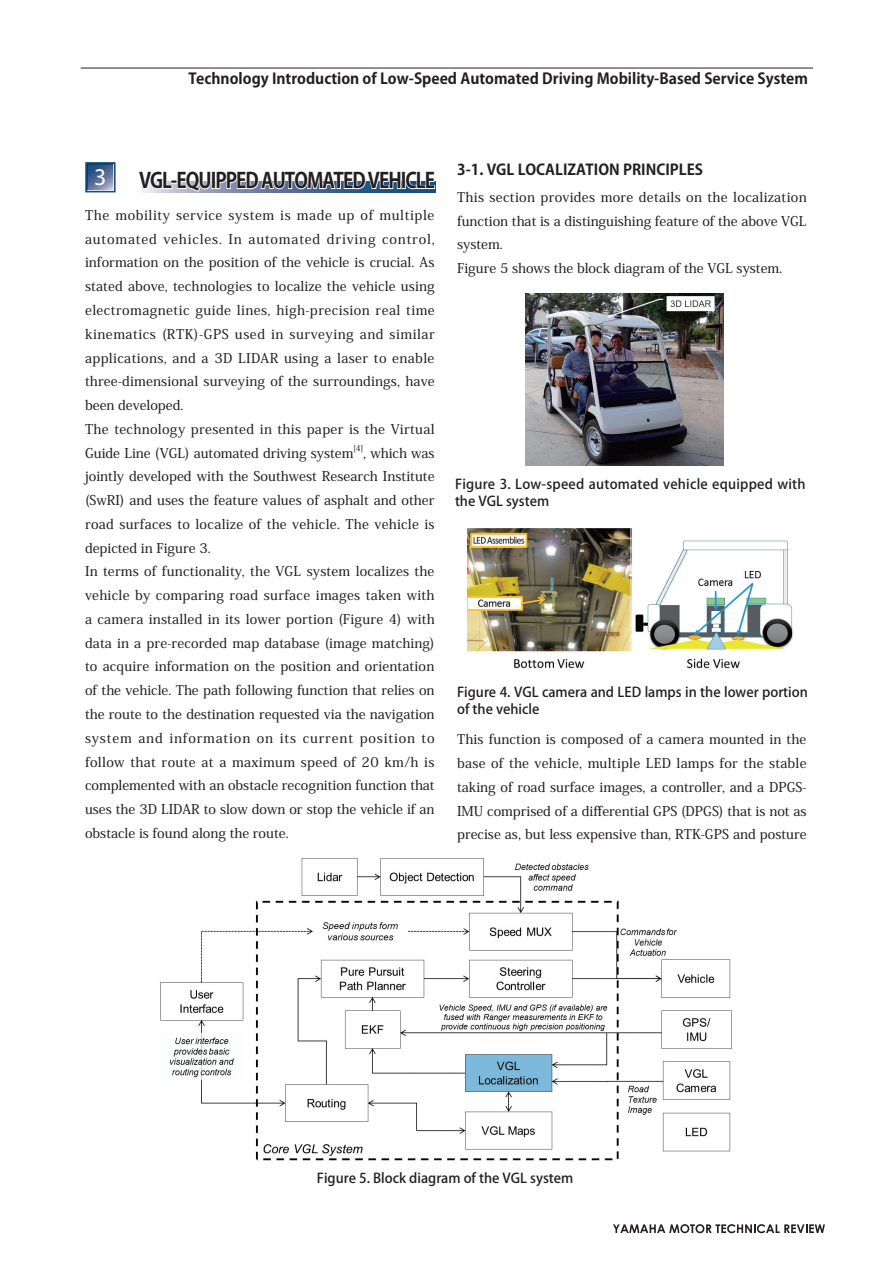
<style>
.page{position:relative;width:893px;height:1263px;background:#fff}
.page>*{position:absolute;margin:0;border:0;box-sizing:border-box;transform-origin:0 0}
.t1{font:700 24px "Times";color:#fff}
.本文_プロポーショナルメトリクス{font:700 21px "Koz Go Pro";letter-spacing:-.05em;color:#231f20;scale:.9 1}
.t2{font:700 15px "Koz Go Pro";color:#231f20}
.本文_プロポーショナルメトリクス_段落解{font:700 14.85px "Koz Go Pro";color:#231f20}
.本文_プロポーショナルメトリクス-2{font:500 13.5px/17px "Koz Go Pro";color:#231f20}
.本文_プロポーショナルメトリクス_段落解-2{font:500 13.35px/23.7px "Koz Min Pr 6 N";color:#231f20;text-align:justify}
.本文_プロポーショナルメトリクス_段落解-3{font:500 13.35px/23.7px "Koz Min Pr 6 N";letter-spacing:.025em;color:#231f20}
.本文_プロポーショナルメトリクス_段落解-4{font:500 7.8px "Koz Min Pr 6 N";color:#231f20}
</style>
<div class="page">
<hr style="left:81px;top:68px;width:732px;height:1px;background:#231f20">
<img style="left:525px;top:293px;width:198px;height:173px">
<img style="left:468px;top:528px;width:326px;height:141px">
<img style="left:160px;top:858px;width:572px;height:303px">
<svg style="left:88px;top:165px;width:25px;height:24px"></svg>
<div style="left:85px;top:162px;width:31px;height:30px;border:2px solid #144e82"></div>
<svg style="left:143px;top:181px;width:293px;height:12px"></svg>
<svg style="left:613px;top:1224px;width:212px;height:9px"></svg>
<p class="t2" style="left:188px;top:69px;width:621px">Technology Introduction of Low-Speed Automated Driving Mobility-Based Service System</p>
<p class="t1" style="left:94px;top:162px;width:14px">3</p>
<p class="本文_プロポーショナルメトリクス" style="left:139px;top:167px;width:330px">VGL-EQUIPPED AUTOMATED VEHICLE</p>
<p class="本文_プロポーショナルメトリクス_段落解-2" style="left:85px;top:203px;width:351px">The mobility service system is made up of multiple automated vehicles. In automated driving control, information on the position of the vehicle is crucial. As stated above, technologies to localize the vehicle using electromagnetic guide lines, high-precision real time kinematics (RTK)-GPS used in surveying and similar applications, and a 3D LIDAR using a laser to enable three-dimensional surveying of the surroundings, have been developed.</p>
<p class="本文_プロポーショナルメトリクス_段落解-3" style="left:85px;top:417px;width:351px">The technology presented in this paper is the Virtual<br>Guide Line (VGL) automated driving system</p>
<p class="本文_プロポーショナルメトリクス_段落解-4" style="left:353px;top:444px;width:11px">[4]</p>
<p class="本文_プロポーショナルメトリクス_段落解-2" style="left:85px;top:441px;width:351px;text-indent:278px">, which was jointly developed with the Southwest Research Institute (SwRI) and uses the feature values of asphalt and other road surfaces to localize of the vehicle. The vehicle is depicted in Figure 3.</p>
<p class="本文_プロポーショナルメトリクス_段落解-2" style="left:85px;top:560px;width:351px">In terms of functionality, the VGL system localizes the vehicle by comparing road surface images taken with a camera installed in its lower portion (Figure 4) with data in a pre-recorded map database (image matching) to acquire information on the position and orientation of the vehicle. The path following function that relies on the route to the destination requested via the navigation system and information on its current position to follow that route at a maximum speed of 20 km/h is complemented with an obstacle recognition function that uses the 3D LIDAR to slow down or stop the vehicle if an obstacle is found along the route.</p>
<p class="本文_プロポーショナルメトリクス_段落解" style="left:457px;top:160px;width:247px">3-1. VGL LOCALIZATION PRINCIPLES</p>
<p class="本文_プロポーショナルメトリクス_段落解-2" style="left:457px;top:185px;width:351px">This section provides more details on the localization function that is a distinguishing feature of the above VGL system.</p>
<p class="本文_プロポーショナルメトリクス_段落解-2" style="left:457px;top:257px;width:327px">Figure 5 shows the block diagram of the VGL system.</p>
<p class="本文_プロポーショナルメトリクス-2" style="left:455px;top:476px;width:352px">Figure 3. Low-speed automated vehicle equipped with the VGL system</p>
<p class="本文_プロポーショナルメトリクス-2" style="left:457px;top:684px;width:352px">Figure 4. VGL camera and LED lamps in the lower portion of the vehicle</p>
<p class="本文_プロポーショナルメトリクス_段落解-2" style="left:457px;top:728px;width:351px">This function is composed of a camera mounted in the base of the vehicle, multiple LED lamps for the stable taking of road surface images, a controller, and a DPGS-IMU comprised of a differential GPS (DPGS) that is not as precise as, but less expensive than, RTK-GPS and posture</p>
<p class="本文_プロポーショナルメトリクス-2" style="left:317px;top:1171px;width:258px">Figure 5. Block diagram of the VGL system</p>
</div>
